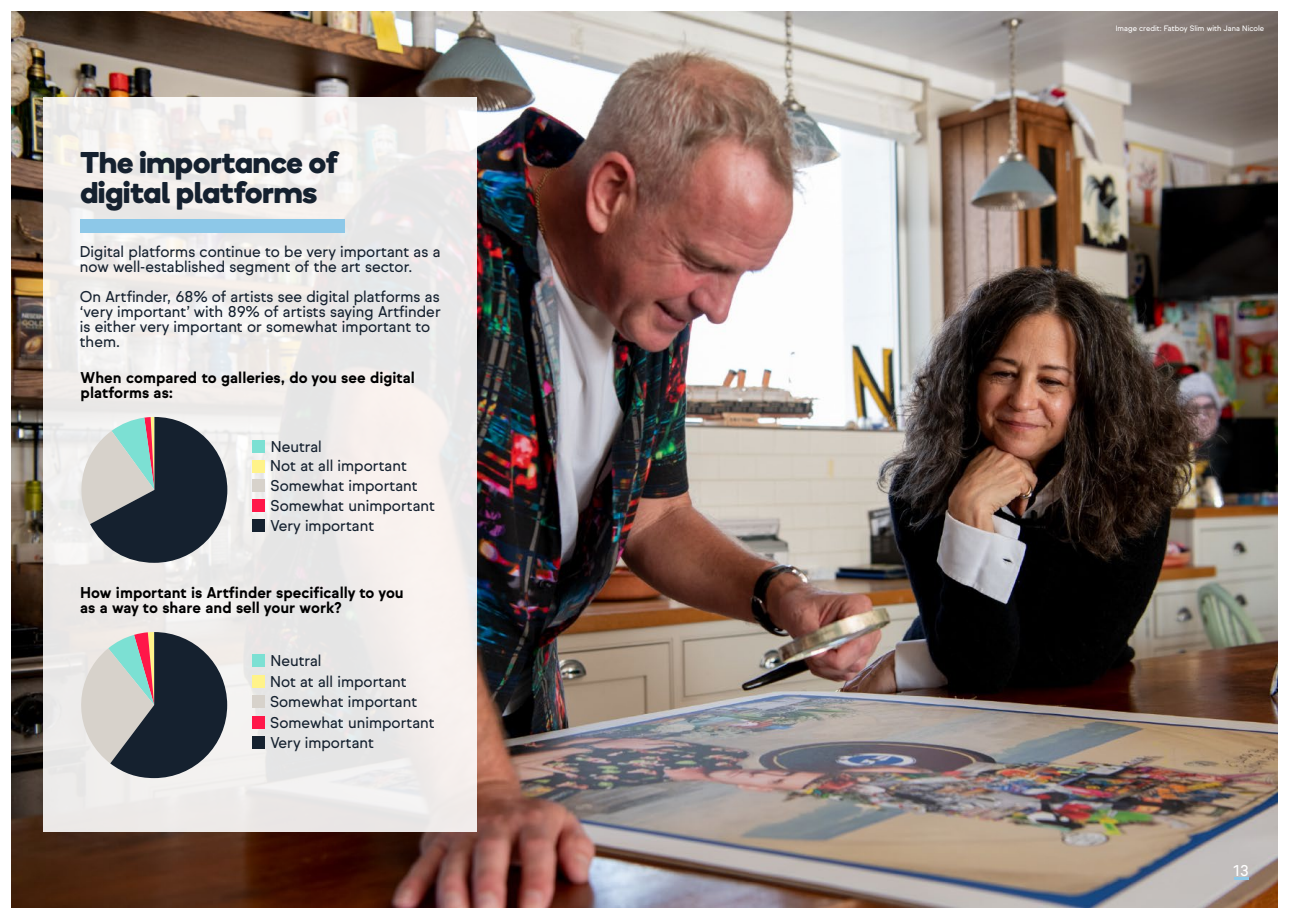
<style>
.page{position:relative;width:1289px;height:919px;background:#fff}
.page>*{position:absolute;margin:0;border:0;box-sizing:border-box;transform-origin:0 0}
.t1{font:30px/30px "Boing";color:#15212f}
.t2{font:15px/15px "Sul Sans";color:#15212f}
.t3{font:700 15px/15px "Sul Sans";color:#000}
.t4{font:15px "Sul Sans";color:#fff}
.t5{font:7.5px "Sul Sans";color:#fff}
</style>
<div class="page">
<img style="left:12px;top:12px;width:1265px;height:895px">
<div style="left:44px;top:97px;width:433px;height:734px;background:linear-gradient(to right,#efeeec,#eeebea)"></div>
<div style="left:80px;top:219px;width:264px;height:13px;background:#8dc8e8"></div>
<div style="left:252px;top:440px;width:13px;height:13px;background:#7ce0d3"></div>
<div style="left:252px;top:459px;width:13px;height:13px;background:#fff38a"></div>
<div style="left:252px;top:479px;width:13px;height:13px;background:#d7d2cb"></div>
<div style="left:252px;top:499px;width:13px;height:13px;background:#ff1749"></div>
<div style="left:252px;top:519px;width:13px;height:12px;background:#15212f"></div>
<div style="left:252px;top:654px;width:12px;height:13px;background:#7ce0d3"></div>
<div style="left:252px;top:675px;width:12px;height:12px;background:#fff38a"></div>
<div style="left:252px;top:695px;width:12px;height:13px;background:#d7d2cb"></div>
<div style="left:252px;top:716px;width:12px;height:12px;background:#ff1749"></div>
<div style="left:252px;top:736px;width:13px;height:13px;background:#15212f"></div>
<svg style="left:73px;top:417px;width:154px;height:145px;background:#777f84"></svg>
<svg style="left:72px;top:632px;width:155px;height:146px;background:#84878a"></svg>
<svg style="left:1234px;top:877px;width:14px;height:2px"></svg>
<h1 class="t1" style="left:80px;top:148px;width:258px">The importance of digital platforms</h1>
<p class="t2" style="left:80px;top:244px;width:362px">Digital platforms continue to be very important as a now well-established segment of the art sector.</p>
<p class="t2" style="left:80px;top:289px;width:362px">On Artfinder, 68% of artists see digital platforms as ‘very important’ with 89% of artists saying Artfinder is either very important or somewhat important to them.</p>
<p class="t3" style="left:81px;top:370px;width:336px">When compared to galleries, do you see digital platforms as:</p>
<p class="t2" style="left:270px;top:437px;width:166px;line-height:19.6px">Neutral<br>Not at all important<br>Somewhat important<br>Somewhat unimportant<br>Very important</p>
<p class="t3" style="left:80px;top:585px;width:325px">How important is Artfinder specifically to you as a way to share and sell your work?</p>
<p class="t2" style="left:270px;top:650px;width:166px;line-height:20.5px">Neutral<br>Not at all important<br>Somewhat important<br>Somewhat unimportant<br>Very important</p>
<p class="t5" style="left:1115px;top:24px;width:150px">Image credit: Fatboy Slim with Jana Nicole</p>
<p class="t4" style="left:1233px;top:861px;width:17px">13</p>
</div>
